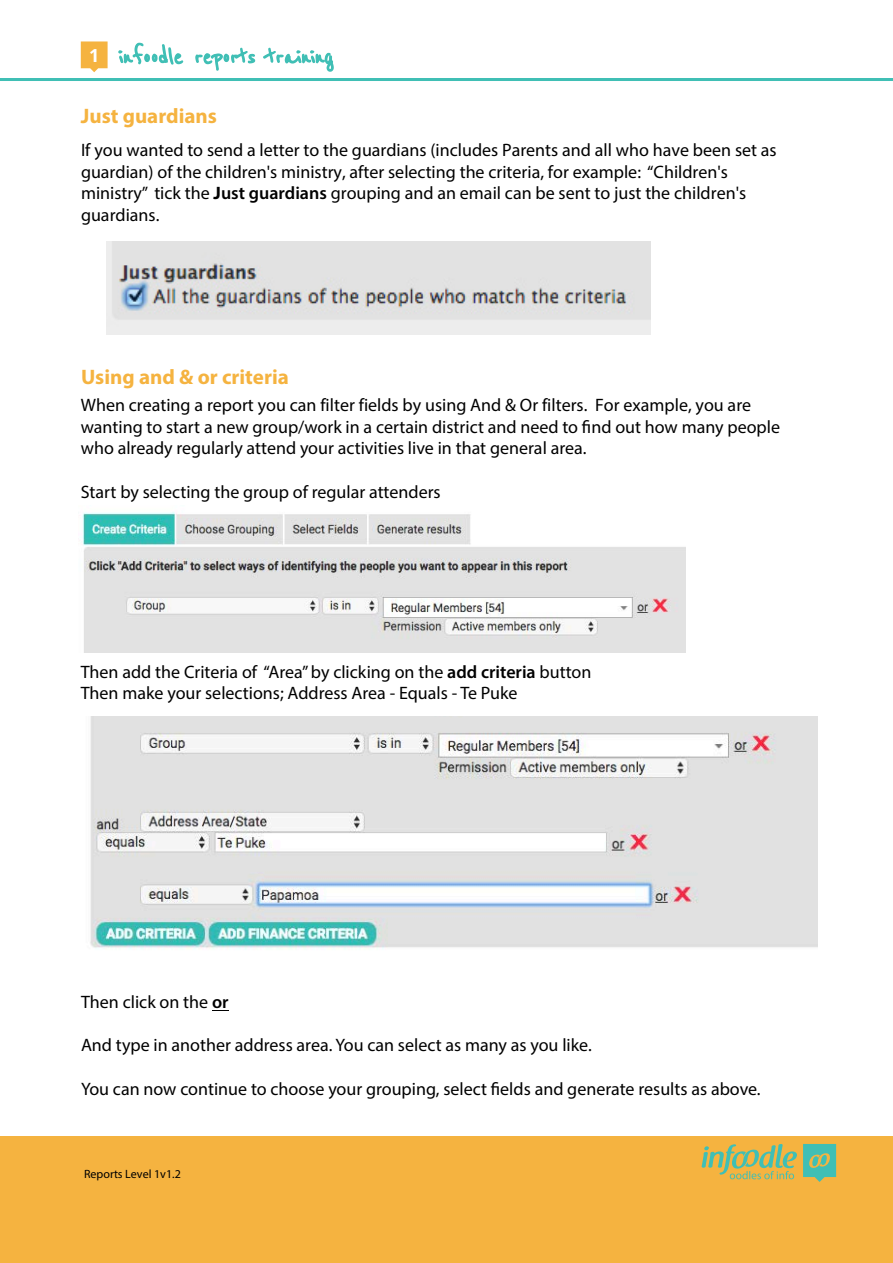
<style>
.page{position:relative;width:893px;height:1263px;background:#fff}
.page>*{position:absolute;margin:0;border:0;box-sizing:border-box;transform-origin:0 0}
.t1{font:700 21px "Myriad Pro";color:#f5b340}
.t2{font:18px/21.6px "Myriad Pro";color:#000}
.t3{font:12px "Myriad Pro";color:#000}
.s1{font-weight:700}
.s2{font-weight:600}
</style>
<div class="page">
<div style="left:0;top:1136px;width:893px;height:127px;background:#f5b340"></div>
<svg style="left:701px;top:1144px;width:96px;height:35px"></svg>
<svg style="left:803px;top:1144px;width:33px;height:38px"></svg>
<svg style="left:118px;top:42px;width:66px;height:23px"></svg>
<svg style="left:195px;top:47px;width:61px;height:24px"></svg>
<svg style="left:263px;top:47px;width:71px;height:25px"></svg>
<svg style="left:81px;top:41px;width:27px;height:31px"></svg>
<hr style="left:0;top:78px;width:893px;height:3px;background:#40bfb5">
<img style="left:106px;top:242px;width:545px;height:93px">
<svg style="left:212px;top:1010px;width:17px;height:1px"></svg>
<img style="left:82px;top:512px;width:604px;height:140px">
<img style="left:90px;top:716px;width:728px;height:234px">
<p class="t1" style="left:81px;top:103px;width:138px">Just guardians</p>
<p class="t2" style="left:81px;top:139px;width:697px">If you wanted to send a letter to the guardians (includes Parents and all who have been set as guardian) of the children's ministry, after selecting the criteria, for example: “Children's ministry” tick the <span class="s1">J</span><span class="s2">ust guardians</span> grouping and an email can be sent to just the children's guardians.</p>
<p class="t1" style="left:81px;top:363px;width:209px">Using and &amp; or criteria</p>
<p class="t2" style="left:81px;top:394px;width:701px">When creating a report you can filter fields by using And &amp; Or filters. For example, you are wanting to start a new group/work in a certain district and need to find out how many people who already regularly attend your activities live in that general area.</p>
<p class="t2" style="left:81px;top:480px;width:361px">Start by selecting the group of regular attenders</p>
<p class="t2" style="left:81px;top:661px;width:512px;line-height:20.9px">Then add the Criteria of “Area” by clicking on the <span class="s2">add criteria</span> button<br>Then make your selections; Address Area - Equals - Te Puke</p>
<p class="t2" style="left:81px;top:991px;width:149px">Then click on the <span class="s2">or</span></p>
<p class="t2" style="left:81px;top:1034px;width:512px">And type in another address area. You can select as many as you like.</p>
<p class="t2" style="left:81px;top:1077px;width:681px">You can now continue to choose your grouping, select fields and generate results as above.</p>
<p class="t3" style="left:84px;top:1166px;width:98px">Reports Level 1v1.2</p>
</div>
